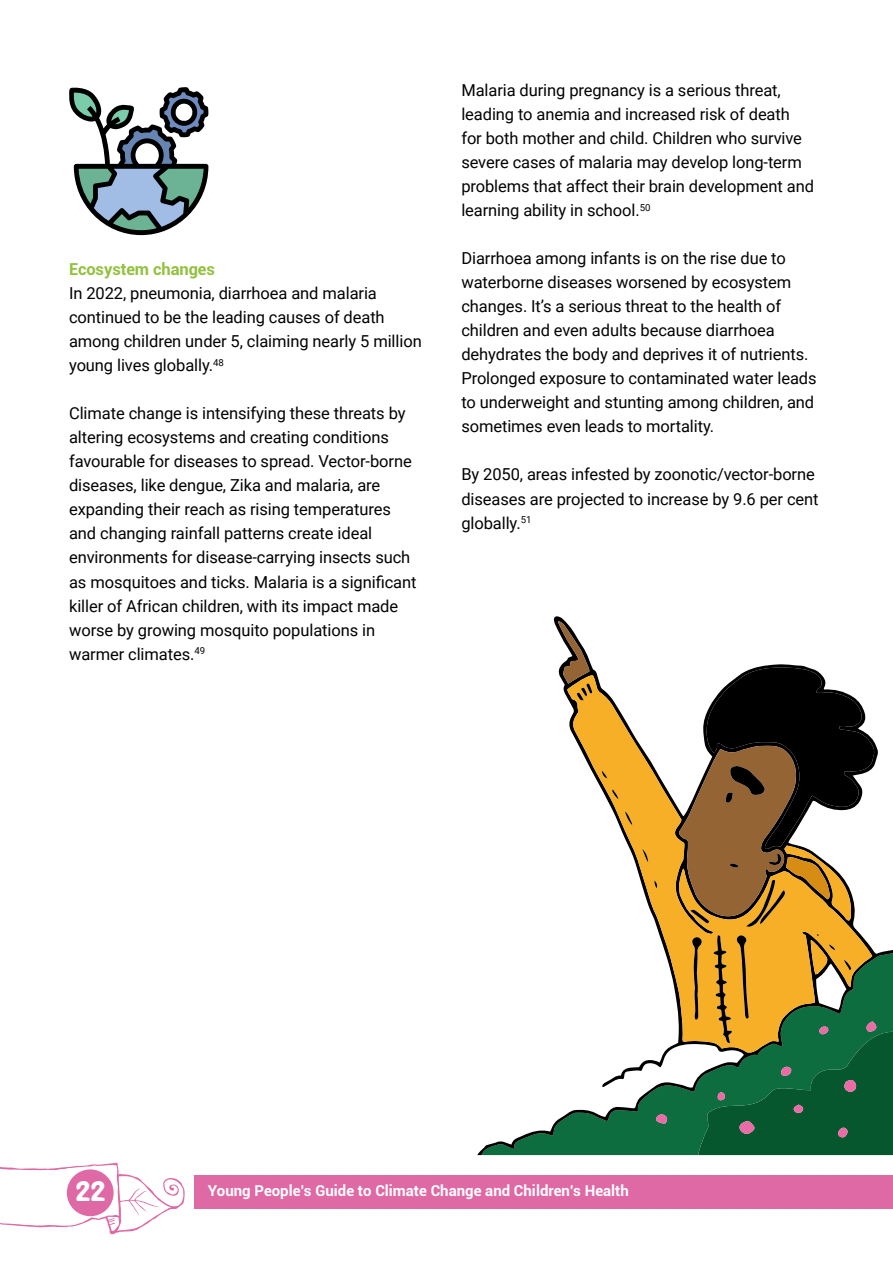
<style>
.page{position:relative;width:893px;height:1263px;background:#fff}
.page>*{position:absolute;margin:0;border:0;box-sizing:border-box;transform-origin:0 0}
.t1{font:27px "Bluberry";color:#fff}
.t2{font:16.5px/24px "Roboto";letter-spacing:-.005em;color:#030304}
.t3{font:700 16.5px "Roboto";letter-spacing:-.005em;color:#92c13e}
.t4{font:700 15px "Roboto";color:#fff}
</style>
<div class="page">
<div style="left:195px;top:1175px;width:698px;height:33px;background:#de69a5"></div>
<svg style="left:0;top:1162px;width:185px;height:72px"></svg>
<svg style="left:477px;top:616px;width:401px;height:539px"></svg>
<svg style="left:656px;top:1113px;width:12px;height:11px"></svg>
<svg style="left:567px;top:675px;width:305px;height:378px"></svg>
<svg style="left:625px;top:811px;width:7px;height:14px"></svg>
<svg style="left:642px;top:849px;width:6px;height:13px"></svg>
<svg style="left:558px;top:621px;width:34px;height:79px"></svg>
<svg style="left:612px;top:789px;width:6px;height:10px"></svg>
<svg style="left:602px;top:771px;width:5px;height:7px"></svg>
<svg style="left:654px;top:880px;width:4px;height:8px"></svg>
<svg style="left:692px;top:934px;width:201px;height:221px;background:#5e7b3b"></svg>
<svg style="left:679px;top:667px;width:197px;height:260px"></svg>
<svg style="left:69px;top:87px;width:139px;height:148px"></svg>
<p class="t3" style="left:69px;top:258px;width:147px">Ecosystem changes</p>
<p class="t2" style="left:69px;top:281px;width:354px">In 2022, pneumonia, diarrhoea and malaria continued to be the leading causes of death among children under 5, claiming nearly 5 million young lives globally.<sup>48</sup></p>
<p class="t2" style="left:69px;top:401px;width:349px">Climate change is intensifying these threats by altering ecosystems and creating conditions favourable for diseases to spread. Vector-borne diseases, like dengue, Zika and malaria, are expanding their reach as rising temperatures and changing rainfall patterns create ideal environments for disease-carrying insects such as mosquitoes and ticks. Malaria is a significant killer of African children, with its impact made worse by growing mosquito populations in warmer climates.<sup>49</sup></p>
<p class="t2" style="left:461px;top:78px;width:354px">Malaria during pregnancy is a serious threat, leading to anemia and increased risk of death for both mother and child. Children who survive severe cases of malaria may develop long-term problems that affect their brain development and learning ability in school.<sup>50</sup></p>
<p class="t2" style="left:461px;top:246px;width:357px">Diarrhoea among infants is on the rise due to waterborne diseases worsened by ecosystem changes. It’s a serious threat to the health of children and even adults because diarrhoea dehydrates the body and deprives it of nutrients.<br>Prolonged exposure to contaminated water leads to underweight and stunting among children, and sometimes even leads to mortality.</p>
<p class="t2" style="left:461px;top:462px;width:359px">By 2050, areas infested by zoonotic/vector-borne diseases are projected to increase by 9.6 per cent globally.<sup>51</sup></p>
<h1 class="t1" style="left:75px;top:1179px;width:32px">22</h1>
<p class="t4" style="left:208px;top:1180px;width:423px">Young People’s Guide to Climate Change and Children’s Health</p>
</div>
